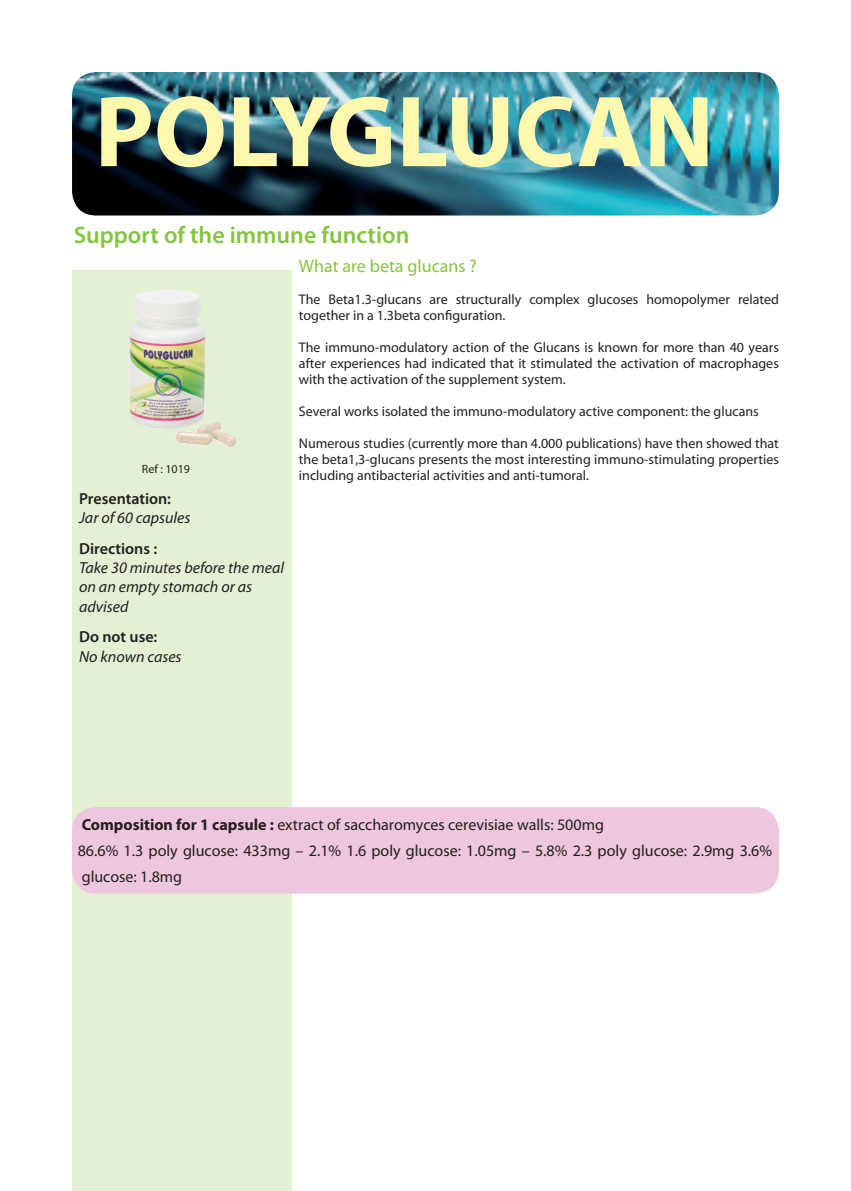
<style>
.page{position:relative;width:851px;height:1191px;background:#fff}
.page>*{position:absolute;margin:0;border:0;box-sizing:border-box;transform-origin:0 0}
.t1{font:700 102px "Myriad Pro";color:#fff8ae}
.t2{font:600 24px "Myriad Pro";color:#84c440}
.t3{font:18px "Myriad Pro";color:#84c440}
.t4{font:16px/26px "Myriad Pro";color:#231f20}
.t5{font:italic 16px/19.2px "Myriad Pro";color:#231f20}
.t6{font:14px/16px "Myriad Pro";color:#231f20;text-align:justify}
.t7{font:12px "Myriad Pro";color:#231f20}
.s1{font-weight:600;font-style:normal}
.s2{font-weight:700}
</style>
<div class="page">
<img style="left:72px;top:72px;width:706px;height:143px">
<div style="left:72px;top:270px;width:219px;height:921px;background:#e3f0d4"></div>
<img style="left:129px;top:289px;width:107px;height:158px">
<div style="left:72px;top:807px;width:706px;height:86px;background:#eec6dd;border-radius:24px"></div>
<p class="t1" style="left:94px;top:65px;width:621px">POLYGLUCAN</p>
<p class="t2" style="left:74px;top:219px;width:337px">Support of the immune function</p>
<p class="t7" style="left:142px;top:462px;width:50px">Ref : 1019</p>
<p class="t5" style="left:79px;top:489px;width:113px"><span class="s1">Presentation:<br></span>Jar of 60 capsules</p>
<p class="t5" style="left:79px;top:538px;width:206px"><span class="s1">Directions :<br></span>Take 30 minutes before the meal on an empty stomach or as advised</p>
<p class="t5" style="left:79px;top:626px;width:104px;line-height:20px"><span class="s1">Do not use:<br></span>No known cases</p>
<p class="t3" style="left:299px;top:255px;width:179px">What are beta glucans ?</p>
<p class="t6" style="left:299px;top:291px;width:481px">The Beta1.3-glucans are structurally complex glucoses homopolymer related together in a 1.3beta configuration.</p>
<p class="t6" style="left:299px;top:339px;width:481px">The immuno-modulatory action of the Glucans is known for more than 40 years after experiences had indicated that it stimulated the activation of macrophages with the activation of the supplement system.</p>
<p class="t6" style="left:299px;top:403px;width:461px">Several works isolated the immuno-modulatory active component: the glucans</p>
<p class="t6" style="left:299px;top:435px;width:481px">Numerous studies (currently more than 4.000 publications) have then showed that the beta1,3-glucans presents the most interesting immuno-stimulating properties including antibacterial activities and anti-tumoral.</p>
<p class="t4" style="left:82px;top:811px;width:523px"><span class="s2">Composition for 1 capsule :</span> extract of saccharomyces cerevisiae walls: 500mg</p>
<p class="t4" style="left:78px;top:837px;width:695px">86.6% 1.3 poly glucose: 433mg – 2.1% 1.6 poly glucose: 1.05mg – 5.8% 2.3 poly glucose: 2.9mg 3.6% glucose: 1.8mg</p>
</div>
